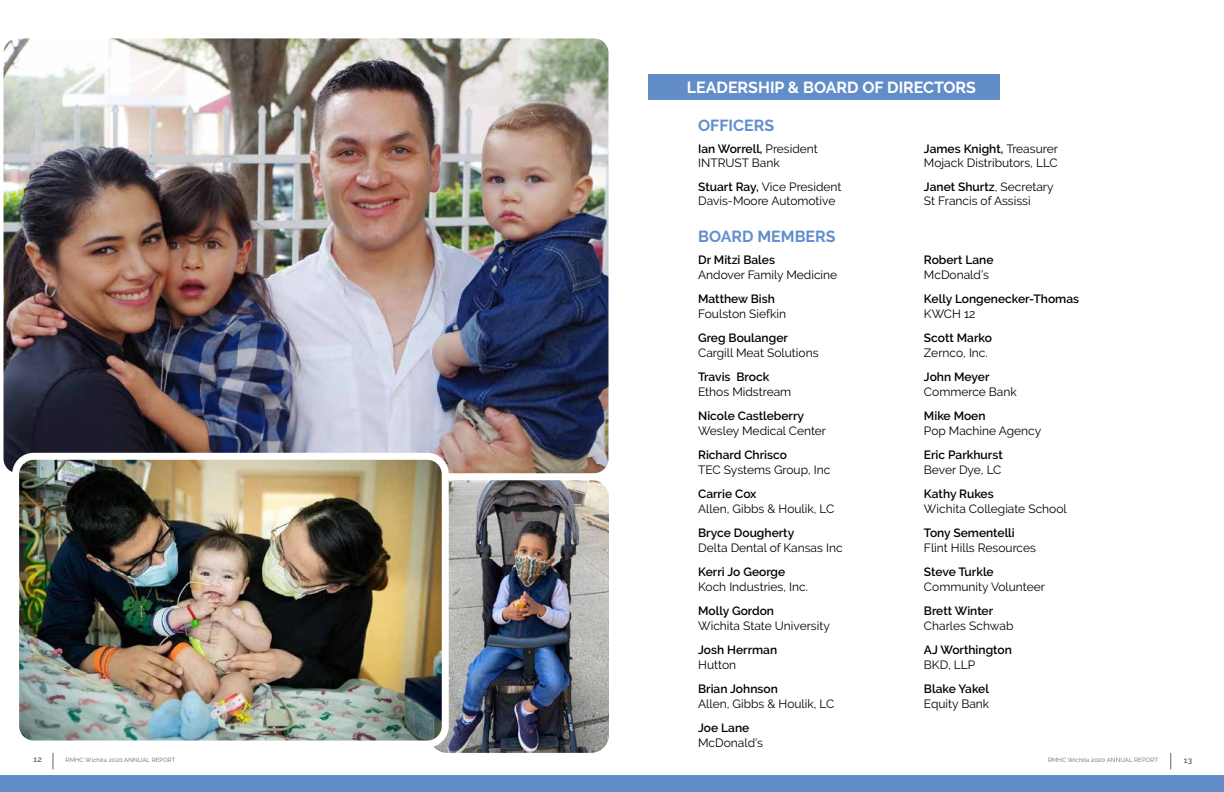
<style>
.page{position:relative;width:1224px;height:792px;background:#fff}
.page>*{position:absolute;margin:0;border:0;box-sizing:border-box;transform-origin:0 0}
.t1{font:700 16px "Raleway";color:#fff}
.t2{font:700 16px "Raleway";color:#618ecd}
.t3{font:12px/14.4px "Raleway";color:#000}
.t4{font:600 12px "Raleway";color:#000}
.t5{font:600 8px "Raleway";color:#636466}
.t6{font:6px "Raleway";letter-spacing:.02em;color:#636466}
.s1{font-weight:600}
</style>
<div class="page">
<svg style="left:1170px;top:753px;width:1px;height:16px"></svg>
<svg style="left:53px;top:753px;width:1px;height:16px"></svg>
<div style="left:0;top:776px;width:1224px;height:16px;background:#638dc9"></div>
<img style="left:435px;top:480px;width:174px;height:273px">
<img style="left:3px;top:38px;width:606px;height:436px">
<img style="left:16px;top:456px;width:429px;height:288px">
<div style="left:12px;top:453px;width:437px;height:295px;border:7px solid #fff;border-radius:18px"></div>
<div style="left:648px;top:74px;width:352px;height:25px;background:#638dc9"></div>
<h1 class="t1" style="left:687px;top:78px;width:291px">LEADERSHIP &amp; BOARD OF DIRECTORS</h1>
<h1 class="t2" style="left:698px;top:117px;width:78px">OFFICERS</h1>
<p class="t3" style="left:698px;top:141px;width:121px"><span class="s1">Ian Worrell,</span> President<br>INTRUST Bank</p>
<p class="t3" style="left:698px;top:179px;width:145px"><span class="s1">Stuart Ray,</span> Vice President<br>Davis-Moore Automotive</p>
<h1 class="t2" style="left:698px;top:227px;width:139px">BOARD MEMBERS</h1>
<p class="t4" style="left:698px;top:253px;width:78px">Dr Mitzi Bales</p>
<p class="t3" style="left:698px;top:268px;width:141px">Andover Family Medicine</p>
<p class="t4" style="left:698px;top:292px;width:78px">Matthew Bish</p>
<p class="t3" style="left:698px;top:307px;width:89px">Foulston Siefkin</p>
<p class="t4" style="left:698px;top:331px;width:91px">Greg Boulanger</p>
<p class="t3" style="left:698px;top:346px;width:122px">Cargill Meat Solutions</p>
<p class="t4" style="left:698px;top:370px;width:73px">Travis Brock</p>
<p class="t3" style="left:698px;top:385px;width:95px">Ethos Midstream</p>
<p class="t4" style="left:698px;top:409px;width:107px">Nicole Castleberry</p>
<p class="t3" style="left:698px;top:424px;width:130px">Wesley Medical Center</p>
<p class="t4" style="left:698px;top:448px;width:90px">Richard Chrisco</p>
<p class="t3" style="left:698px;top:463px;width:134px">TEC Systems Group, Inc</p>
<p class="t4" style="left:698px;top:487px;width:60px">Carrie Cox</p>
<p class="t3" style="left:698px;top:502px;width:138px">Allen, Gibbs &amp; Houlik, LC</p>
<p class="t4" style="left:698px;top:526px;width:98px">Bryce Dougherty</p>
<p class="t3" style="left:698px;top:541px;width:146px">Delta Dental of Kansas Inc</p>
<p class="t4" style="left:698px;top:565px;width:89px">Kerri Jo George</p>
<p class="t3" style="left:698px;top:580px;width:111px">Koch Industries, Inc.</p>
<p class="t4" style="left:698px;top:604px;width:77px">Molly Gordon</p>
<p class="t3" style="left:698px;top:619px;width:133px">Wichita State University</p>
<p class="t4" style="left:698px;top:643px;width:81px">Josh Herrman</p>
<p class="t3" style="left:698px;top:658px;width:40px">Hutton</p>
<p class="t4" style="left:698px;top:682px;width:81px">Brian Johnson</p>
<p class="t3" style="left:698px;top:697px;width:138px">Allen, Gibbs &amp; Houlik, LC</p>
<p class="t4" style="left:698px;top:721px;width:53px">Joe Lane</p>
<p class="t3" style="left:698px;top:736px;width:66px">McDonald’s</p>
<p class="t3" style="left:924px;top:141px;width:135px"><span class="s1">James Knight,</span> Treasurer<br>Mojack Distributors, LLC</p>
<p class="t3" style="left:924px;top:179px;width:131px"><span class="s1">Janet Shurtz</span>, Secretary<br>St Francis of Assissi</p>
<p class="t4" style="left:924px;top:253px;width:71px">Robert Lane</p>
<p class="t3" style="left:924px;top:268px;width:66px">McDonald’s</p>
<p class="t4" style="left:924px;top:292px;width:157px">Kelly Longenecker-Thomas</p>
<p class="t3" style="left:924px;top:307px;width:53px">KWCH 12</p>
<p class="t4" style="left:924px;top:331px;width:70px">Scott Marko</p>
<p class="t3" style="left:924px;top:346px;width:65px">Zernco, Inc.</p>
<p class="t4" style="left:924px;top:370px;width:67px">John Meyer</p>
<p class="t3" style="left:924px;top:385px;width:94px">Commerce Bank</p>
<p class="t4" style="left:924px;top:409px;width:63px">Mike Moen</p>
<p class="t3" style="left:924px;top:424px;width:119px">Pop Machine Agency</p>
<p class="t4" style="left:924px;top:448px;width:80px">Eric Parkhurst</p>
<p class="t3" style="left:924px;top:463px;width:79px">Bever Dye, LC</p>
<p class="t4" style="left:924px;top:487px;width:71px">Kathy Rukes</p>
<p class="t3" style="left:924px;top:502px;width:144px">Wichita Collegiate School</p>
<p class="t4" style="left:924px;top:526px;width:92px">Tony Sementelli</p>
<p class="t3" style="left:924px;top:541px;width:113px">Flint Hills Resources</p>
<p class="t4" style="left:924px;top:565px;width:71px">Steve Turkle</p>
<p class="t3" style="left:924px;top:580px;width:123px">Community Volunteer</p>
<p class="t4" style="left:924px;top:604px;width:71px">Brett Winter</p>
<p class="t3" style="left:924px;top:619px;width:91px">Charles Schwab</p>
<p class="t4" style="left:924px;top:643px;width:89px">AJ Worthington</p>
<p class="t3" style="left:924px;top:658px;width:53px">BKD, LLP</p>
<p class="t4" style="left:924px;top:682px;width:67px">Blake Yakel</p>
<p class="t3" style="left:924px;top:697px;width:67px">Equity Bank</p>
<p class="t5" style="left:34px;top:754px;width:10px">12</p>
<p class="t6" style="left:66px;top:757px;width:111px">RMHC Wichita 2020 ANNUAL REPORT</p>
<p class="t6" style="left:1048px;top:757px;width:111px">RMHC Wichita 2020 ANNUAL REPORT</p>
<p class="t5" style="left:1184px;top:756px;width:10px">13</p>
</div>
